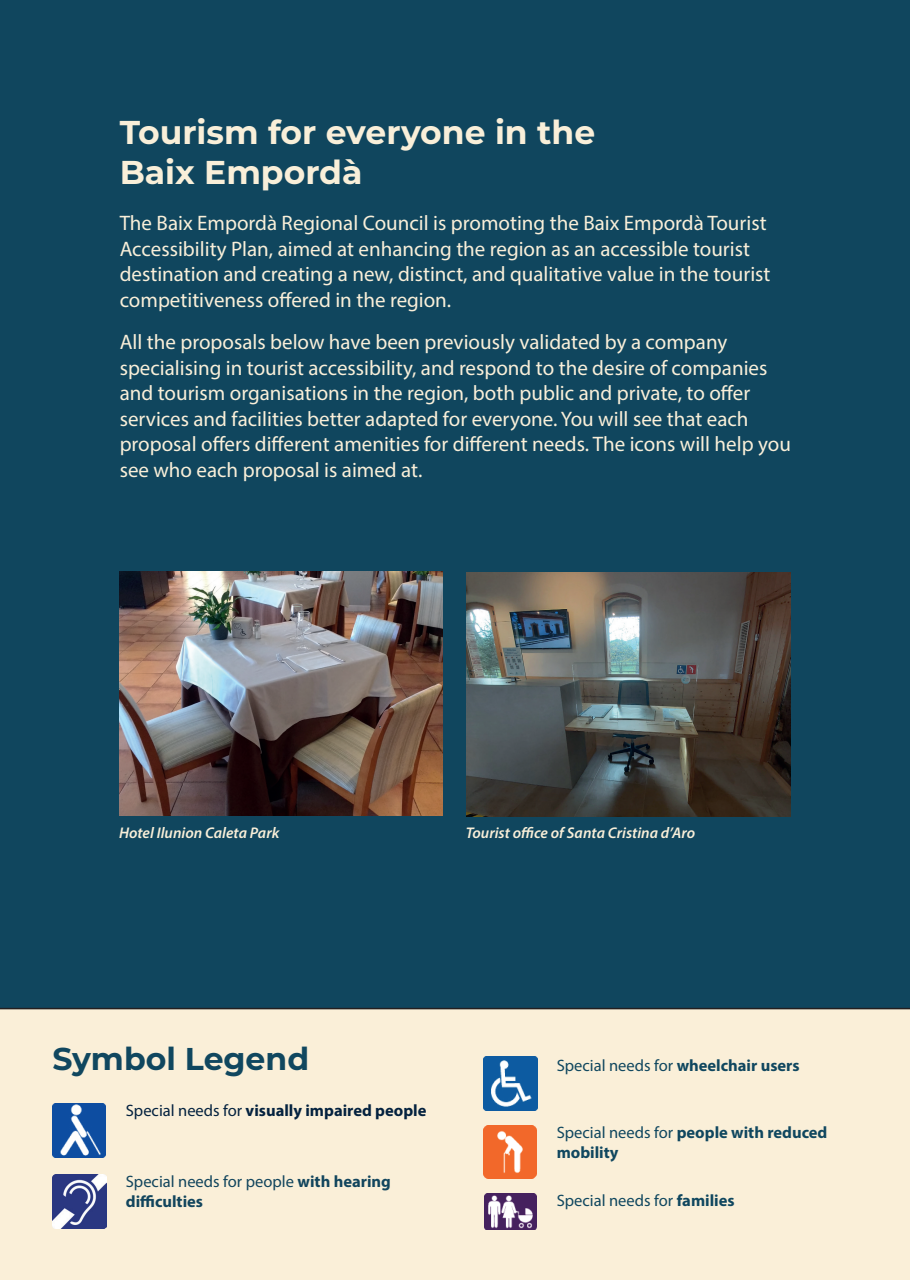
<style>
.page{position:relative;width:910px;height:1280px;background:#fff}
.page>*{position:absolute;margin:0;border:0;box-sizing:border-box;transform-origin:0 0}
.t1{font:100 33px/39.6px "Montserrat";color:#f9efd9}
.t2{font:100 31.5px "Montserrat";color:#10475f}
.t3{font:21px/25.5px "Myriad Pro";color:#f9efd9}
.t4{font:16.5px "Myriad Pro";color:#10475f}
.t5{font:700 16.5px/19.5px "Myriad Pro";color:#12455d}
.t6{font:700 16.5px/19.5px "Myriad Pro";color:#10475f}
.t7{font:700 16.5px "Myriad Pro";color:#04223f}
.t8{font:italic 600 15.45px "Myriad Pro";color:#f9efd9}
.s1{font-weight:400}
.s2{font-weight:700}
</style>
<div class="page">
<div style="left:0;top:0;width:910px;height:1271px;background:#10465e"></div>
<img style="left:120px;top:572px;width:323px;height:244px">
<div style="left:0;top:1008px;width:910px;height:272px;background:#faefd8"></div>
<img style="left:52px;top:1103px;width:54px;height:54px">
<img style="left:484px;top:1193px;width:52px;height:37px">
<img style="left:484px;top:1126px;width:53px;height:53px">
<img style="left:483px;top:1056px;width:54px;height:54px">
<img style="left:52px;top:1175px;width:55px;height:54px">
<img style="left:467px;top:572px;width:324px;height:244px">
<h1 class="t1" style="left:120px;top:112px;width:477px">Tourism for everyone in the<br>Baix Empordà</h1>
<p class="t3" style="left:120px;top:210px;width:652px">The Baix Empordà Regional Council is promoting the Baix Empordà Tourist Accessibility Plan, aimed at enhancing the region as an accessible tourist destination and creating a new, distinct, and qualitative value in the tourist competitiveness offered in the region.</p>
<p class="t3" style="left:120px;top:329px;width:673px">All the proposals below have been previously validated by a company specialising in tourist accessibility, and respond to the desire of companies and tourism organisations in the region, both public and private, to offer services and facilities better adapted for everyone. You will see that each proposal offers different amenities for different needs. The icons will help you see who each proposal is aimed at.</p>
<p class="t8" style="left:119px;top:822px;width:162px">Hotel Ilunion Caleta Park</p>
<p class="t8" style="left:466px;top:823px;width:231px">Tourist office of Santa Cristina d’Aro</p>
<h2 class="t2" style="left:52px;top:1038px;width:258px">Symbol Legend</h2>
<p class="t7" style="left:126px;top:1100px;width:302px"><span class="s1">Special needs for</span> visually impaired people</p>
<p class="t5" style="left:126px;top:1171px;width:267px"><span class="s1">Special needs for people</span> with hearing difficulties</p>
<p class="t4" style="left:557px;top:1055px;width:244px">Special needs for <span class="s2">wheelchair users</span></p>
<p class="t6" style="left:557px;top:1122px;width:272px"><span class="s1">Special needs for</span> people with reduced mobility</p>
<p class="t4" style="left:557px;top:1190px;width:179px">Special needs for <span class="s2">families</span></p>
</div>
